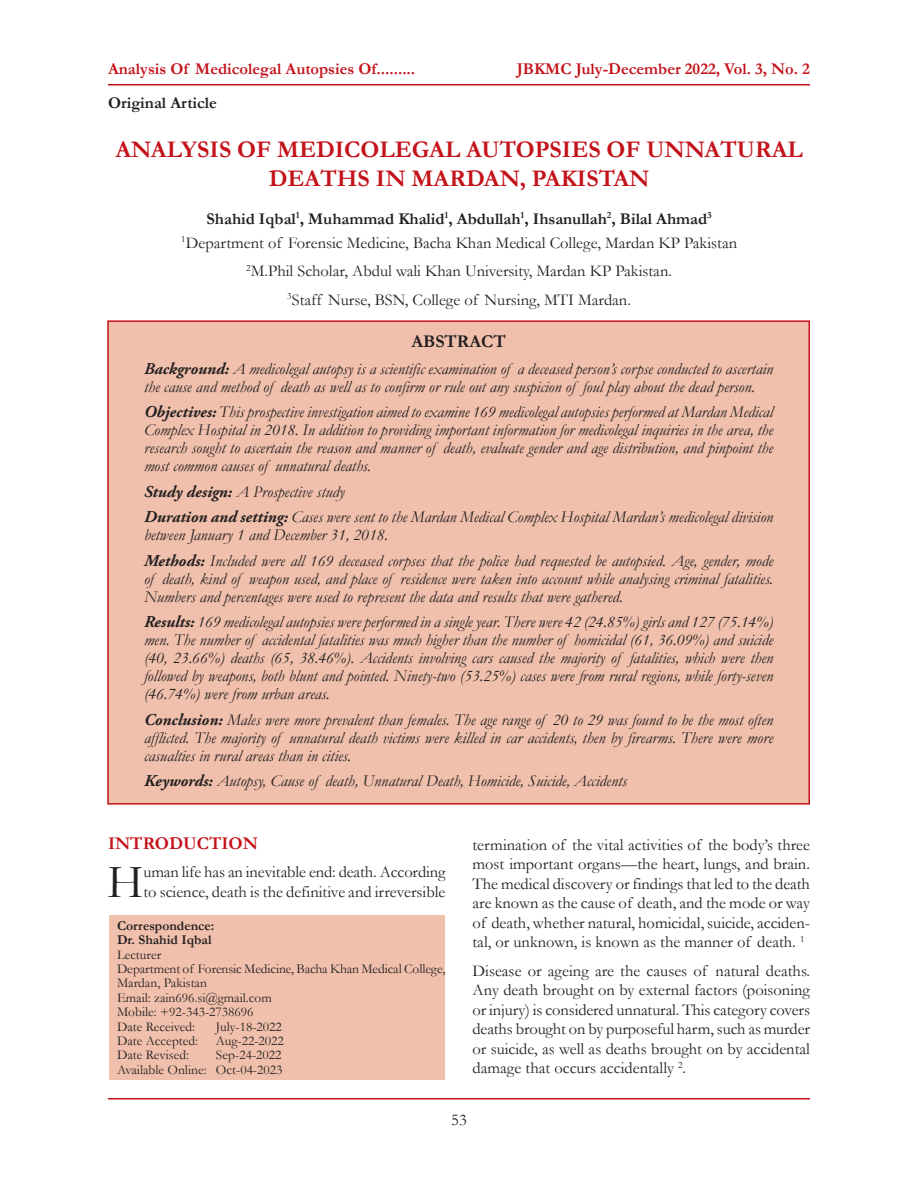
<style>
.page{position:relative;width:918px;height:1188px;background:#fff}
.page>*{position:absolute;margin:0;border:0;box-sizing:border-box;transform-origin:0 0}
.Body_text{font:47.7px "Garamond";color:#231f20}
.Headline{font:700 24px/28.8px "Garamond";color:#c4121a;text-align:center}
.Subhead_1{font:700 18px "Garamond";color:#c4121a}
.Subhead_1-2{font:700 18px "Garamond";color:#231f20}
.Body_text-2{font:italic 16.5px/18px "Garamond";color:#231f20;text-align:justify}
.Body_text-3{font:16.5px/19.5px "Garamond";color:#231f20;text-align:justify}
.t1{font:700 16.5px "Garamond";color:#c4121a}
.Author_Name{font:700 16.5px "Garamond";color:#231f20}
.Body_text-4{font:700 16.5px "Garamond";color:#231f20}
.Body_text-5{font:13.5px/14.4px "Garamond";color:#231f20}
.Body_text-6{font:700 13.5px "Garamond";color:#231f20}
.s1{font-family:"Adobe Garamond Pro";font-weight:700}
</style>
<div class="page">
<hr style="left:108px;top:84px;width:702px;height:2px;background:#c4121a">
<hr style="left:108px;top:1098px;width:702px;height:2px;background:#c4121a">
<div style="left:109px;top:915px;width:336px;height:164px;background:#f0c0ac"></div>
<div style="left:107px;top:320px;width:703px;height:485px;background:#f0c0ac;border:2px solid #c4121a"></div>
<p class="t1" style="left:108px;top:58px;width:309px">Analysis Of Medicolegal Autopsies Of.........</p>
<p class="t1" style="left:517px;top:57px;width:295px">JBKMC July-December 2022, Vol. 3, No. 2</p>
<p class="Body_text-4" style="left:108px;top:92px;width:110px">Original Article</p>
<p class="Headline" style="left:115px;top:136px;width:689px">ANALYSIS OF MEDICOLEGAL AUTOPSIES OF UNNATURAL<br>DEATHS IN MARDAN, PAKISTAN</p>
<p class="Author_Name" style="left:207px;top:207px;width:507px">Shahid Iqbal<sup>1</sup>, Muhammad Khalid<sup>1</sup>, Abdullah<sup>1</sup>, Ihsanullah<sup>2</sup>, Bilal Ahmad<sup>3</sup></p>
<p class="Body_text-3" style="left:181px;top:232px;width:557px"><sup>1</sup>Department of Forensic Medicine, Bacha Khan Medical College, Mardan KP Pakistan</p>
<p class="Body_text-3" style="left:246px;top:261px;width:427px"><sup>2</sup>M.Phil Scholar, Abdul wali Khan University, Mardan KP Pakistan.</p>
<p class="Body_text-3" style="left:287px;top:289px;width:345px"><sup>3</sup>Staff Nurse, BSN, College of Nursing, MTI Mardan.</p>
<p class="Subhead_1-2" style="left:411px;top:329px;width:96px">ABSTRACT</p>
<p class="Body_text-2" style="left:144px;top:359px;width:631px"><span class="s1">Background:</span> A medicolegal autopsy is a scientific examination of a deceased person’s corpse conducted to ascertain the cause and method of death as well as to confirm or rule out any suspicion of foul play about the dead person.</p>
<p class="Body_text-2" style="left:144px;top:402px;width:631px"><span class="s1">Objectives:</span> This prospective investigation aimed to examine 169 medicolegal autopsies performed at Mardan Medical Complex Hospital in 2018. In addition to providing important information for medicolegal inquiries in the area, the research sought to ascertain the reason and manner of death, evaluate gender and age distribution, and pinpoint the most common causes of unnatural deaths.</p>
<p class="Body_text-2" style="left:144px;top:482px;width:202px"><span class="s1">Study design:</span> A Prospective study</p>
<p class="Body_text-2" style="left:144px;top:507px;width:631px"><span class="s1">Duration and setting:</span> Cases were sent to the Mardan Medical Complex Hospital Mardan’s medicolegal division between January 1 and December 31, 2018.</p>
<p class="Body_text-2" style="left:144px;top:551px;width:631px"><span class="s1">Methods:</span> Included were all 169 deceased corpses that the police had requested be autopsied. Age, gender, mode of death, kind of weapon used, and place of residence were taken into account while analysing criminal fatalities.<br>Numbers and percentages were used to represent the data and results that were gathered.</p>
<p class="Body_text-2" style="left:144px;top:612px;width:631px"><span class="s1">Results:</span> 169 medicolegal autopsies were performed in a single year. There were 42 (24.85%) girls and 127 (75.14%) men. The number of accidental fatalities was much higher than the number of homicidal (61, 36.09%) and suicide (40, 23.66%) deaths (65, 38.46%). Accidents involving cars caused the majority of fatalities, which were then followed by weapons, both blunt and pointed. Ninety-two (53.25%) cases were from rural regions, while forty-seven (46.74%) were from urban areas.</p>
<p class="Body_text-2" style="left:144px;top:710px;width:631px"><span class="s1">Conclusion:</span> Males were more prevalent than females. The age range of 20 to 29 was found to be the most often afflicted. The majority of unnatural death victims were killed in car accidents, then by firearms. There were more casualties in rural areas than in cities.</p>
<p class="Body_text-2" style="left:144px;top:771px;width:485px"><span class="s1">Keywords:</span> Autopsy, Cause of death, Unnatural Death, Homicide, Suicide, Accidents</p>
<p class="Subhead_1" style="left:108px;top:831px;width:152px">INTRODUCTION</p>
<p class="Body_text" style="left:107px;top:850px;width:38px">H</p>
<p class="Body_text-3" style="left:143px;top:862px;width:304px">uman life has an inevitable end: death. According to science, death is the definitive and irreversible</p>
<p class="Body_text-6" style="left:117px;top:916px;width:99px">Correspondence:</p>
<p class="Body_text-6" style="left:117px;top:931px;width:96px">Dr. Shahid Iqbal</p>
<p class="Body_text-5" style="left:117px;top:947px;width:46px">Lecturer</p>
<p class="Body_text-5" style="left:117px;top:961px;width:330px">Department of Forensic Medicine, Bacha Khan Medical College,<br>Mardan, Pakistan</p>
<p class="Body_text-5" style="left:117px;top:990px;width:156px">Email: zain696.si@gmail.com</p>
<p class="Body_text-5" style="left:117px;top:1004px;width:138px">Mobile: +92-343-2738696</p>
<p class="Body_text-5" style="left:117px;top:1019px;width:80px">Date Received:</p>
<p class="Body_text-5" style="left:216px;top:1019px;width:67px">July-18-2022</p>
<p class="Body_text-5" style="left:117px;top:1033px;width:83px">Date Accepted:</p>
<p class="Body_text-5" style="left:216px;top:1033px;width:69px">Aug-22-2022</p>
<p class="Body_text-5" style="left:117px;top:1048px;width:74px">Date Revised:</p>
<p class="Body_text-5" style="left:216px;top:1048px;width:67px">Sep-24-2022</p>
<p class="Body_text-5" style="left:117px;top:1062px;width:167px">Available Online: Oct-04-2023</p>
<p class="Body_text-3" style="left:472px;top:834px;width:339px">termination of the vital activities of the body’s three most important organs—the heart, lungs, and brain.<br>The medical discovery or findings that led to the death are known as the cause of death, and the mode or way of death, whether natural, homicidal, suicide, acciden&shy;tal, or unknown, is known as the manner of death. <sup>1</sup></p>
<p class="Body_text-3" style="left:472px;top:960px;width:339px">Disease or ageing are the causes of natural deaths.<br>Any death brought on by external factors (poisoning or injury) is considered unnatural. This category covers deaths brought on by purposeful harm, such as murder or suicide, as well as deaths brought on by accidental damage that occurs accidentally <sup>2</sup>.</p>
<p class="Body_text-3" style="left:451px;top:1110px;width:17px">53</p>
</div>
